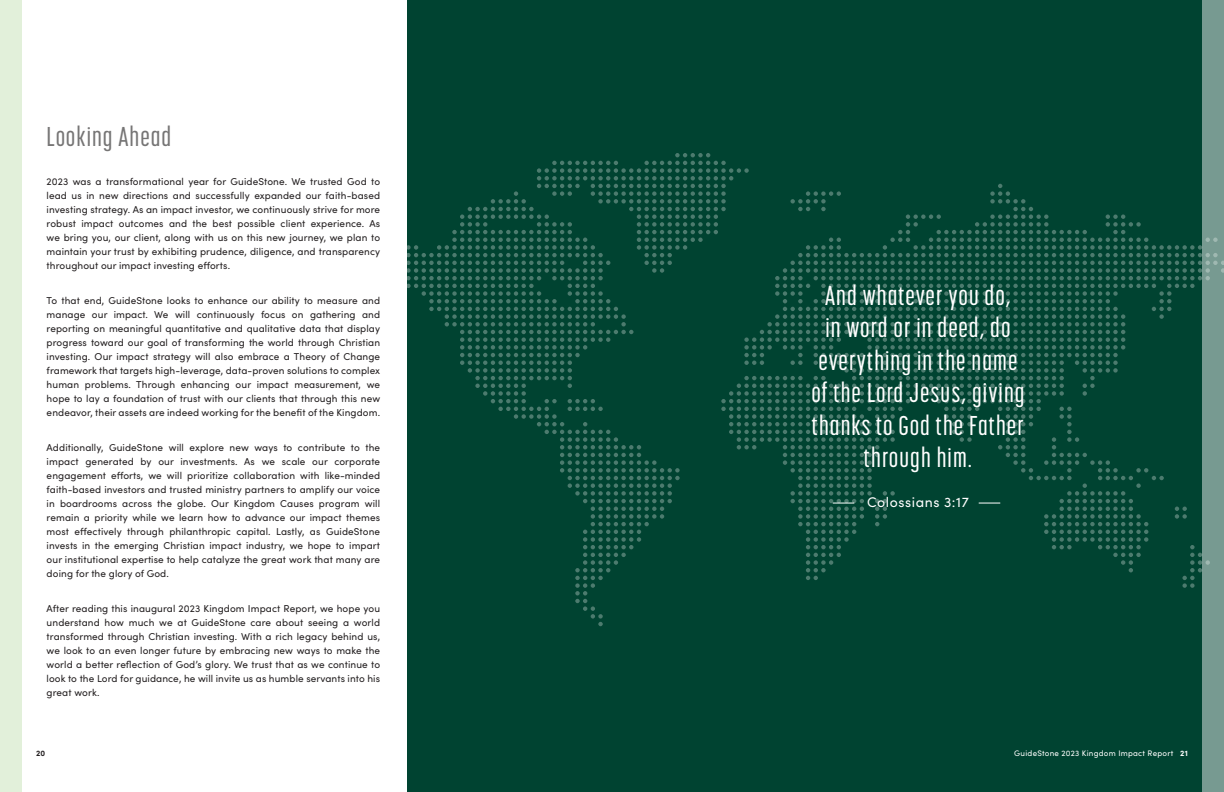
<style>
.page{position:relative;width:1224px;height:792px;background:#fff}
.page>*{position:absolute;margin:0;border:0;box-sizing:border-box;transform-origin:0 0}
.t1{font:500 27px/32.4px "Korolev Compressed";letter-spacing:.04em;color:#fff;text-align:center}
.t2{font:500 27px "Korolev Compressed";letter-spacing:.04em;color:#767575}
.t3{font:14px "Sofia Pro";letter-spacing:.04em;color:#fff}
.t4{font:10px/14px "Sofia Pro";letter-spacing:.01em;color:#231f20;text-align:justify}
.t5{font:8px "Sofia Pro";letter-spacing:.03em;color:#fff}
.t6{font:700 8px "Sofia Pro";color:#231f20}
.s1{font-weight:700}
</style>
<div class="page">
<div style="left:408px;top:0;width:816px;height:792px;background:#004331"></div>
<div style="left:0;top:0;width:22px;height:792px;background:#e2f0da"></div>
<div style="left:1202px;top:0;width:22px;height:792px;background:#779a91"></div>
<svg style="left:407px;top:153px;width:817px;height:473px"></svg>
<p class="t2" style="left:47px;top:122px;width:126px">Looking Ahead</p>
<p class="t4" style="left:47px;top:174px;width:335px">2023 was a transformational year for GuideStone. We trusted God to lead us in new directions and successfully expanded our faith-based investing strategy. As an impact investor, we continuously strive for more robust impact outcomes and the best possible client experience. As we bring you, our client, along with us on this new journey, we plan to maintain your trust by exhibiting prudence, diligence, and transparency throughout our impact investing efforts.</p>
<p class="t4" style="left:47px;top:293px;width:335px">To that end, GuideStone looks to enhance our ability to measure and manage our impact. We will continuously focus on gathering and reporting on meaningful quantitative and qualitative data that display progress toward our goal of transforming the world through Christian investing. Our impact strategy will also embrace a Theory of Change framework that targets high-leverage, data-proven solutions to complex human problems. Through enhancing our impact measurement, we hope to lay a foundation of trust with our clients that through this new endeavor, their assets are indeed working for the benefit of the Kingdom.</p>
<p class="t4" style="left:47px;top:440px;width:335px">Additionally, GuideStone will explore new ways to contribute to the impact generated by our investments. As we scale our corporate engagement efforts, we will prioritize collaboration with like-minded faith-based investors and trusted ministry partners to amplify our voice in boardrooms across the globe. Our Kingdom Causes program will remain a priority while we learn how to advance our impact themes most effectively through philanthropic capital. Lastly, as GuideStone invests in the emerging Christian impact industry, we hope to impart our institutional expertise to help catalyze the great work that many are doing for the glory of God.</p>
<p class="t4" style="left:47px;top:601px;width:335px">After reading this inaugural 2023 Kingdom Impact Report, we hope you understand how much we at GuideStone care about seeing a world transformed through Christian investing. With a rich legacy behind us, we look to an even longer future by embracing new ways to make the world a better reflection of God’s glory. We trust that as we continue to look to the Lord for guidance, he will invite us as humble servants into his great work.</p>
<p class="t6" style="left:36px;top:747px;width:11px">20</p>
<p class="t1" style="left:811px;top:279px;width:215px">And whatever you do,<br>in word or in deed, do everything in the name of the Lord Jesus, giving thanks to God the Father through him.</p>
<p class="t3" style="left:867px;top:492px;width:103px">Colossians 3:17</p>
<p class="t5" style="left:1014px;top:747px;width:175px">GuideStone 2023 Kingdom Impact Report <span class="s1">21</span></p>
</div>
